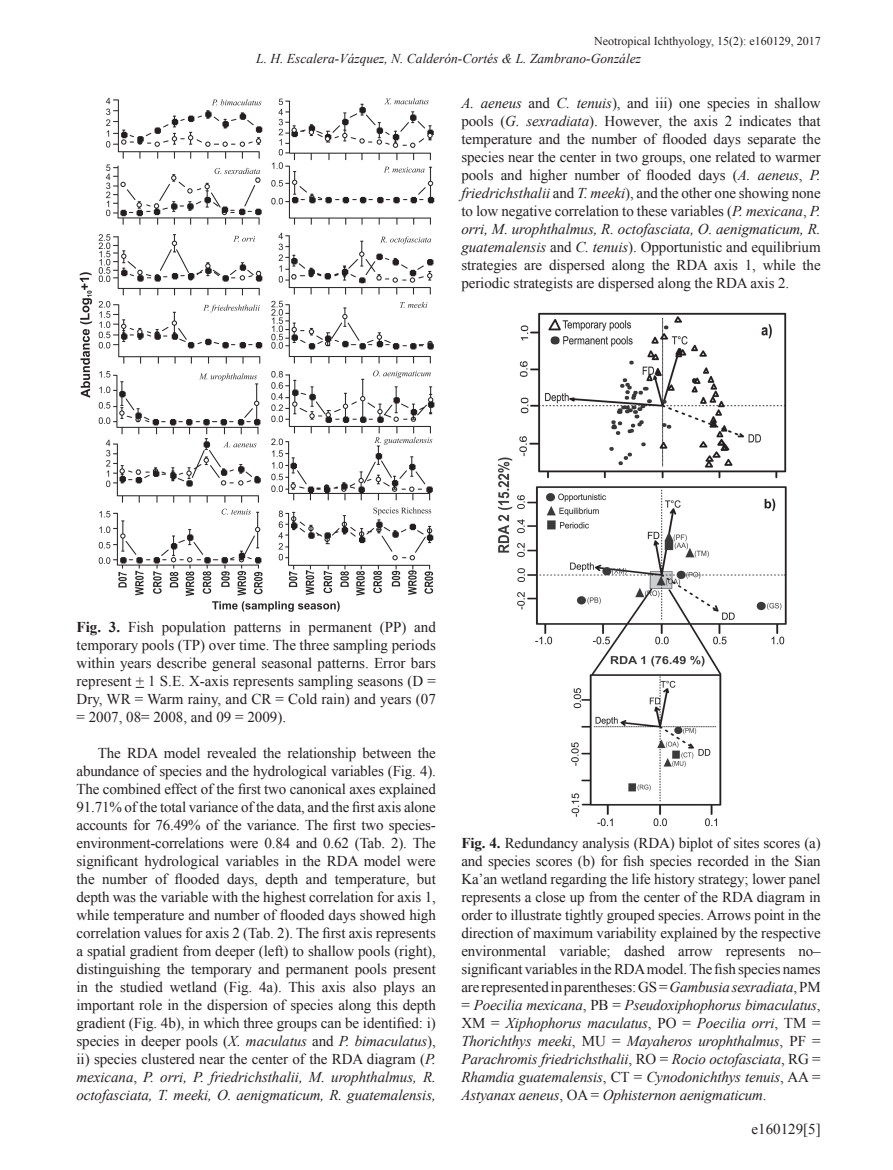
<style>
.page{position:relative;width:893px;height:1170px;background:#fff}
.page>*{position:absolute;margin:0;border:0;box-sizing:border-box;transform-origin:0 0}
.t1{font:15px/18px "Times New Roman";letter-spacing:-.005em;color:#231f20;text-align:justify}
.t2{font:italic 13.5px "Times New Roman";color:#231f20}
.t3{font:12px "Times New Roman";color:#231f20}
.s1{font-style:italic}
.s2{font-weight:700}
</style>
<div class="page">
<img style="left:79px;top:98px;width:356px;height:514px">
<img style="left:498px;top:312px;width:289px;height:515px">
<p class="t3" style="left:594px;top:33px;width:228px">Neotropical Ichthyology, 15(2): e160129, 2017</p>
<p class="t2" style="left:256px;top:49px;width:386px">L. H. Escalera-Vázquez, N. Calderón-Cortés &amp; L. Zambrano-González</p>
<p class="t1" style="left:461px;top:94px;width:361px"><span class="s1">A. aeneus</span> and <span class="s1">C. tenuis</span>), and iii) one species in shallow pools (<span class="s1">G. sexradiata</span>). However, the axis 2 indicates that temperature and the number of flooded days separate the species near the center in two groups, one related to warmer pools and higher number of flooded days (<span class="s1">A. aeneus</span>, <span class="s1">P. friedrichsthalii</span> and <span class="s1">T. meeki</span>), and the other one showing none to low negative correlation to these variables (<span class="s1">P. mexicana</span>, <span class="s1">P. orri, M. urophthalmus, R. octofasciata, O. aenigmaticum, R. guatemalensis</span> and <span class="s1">C. tenuis</span>). Opportunistic and equilibrium strategies are dispersed along the RDA axis 1, while the periodic strategists are dispersed along the RDA axis 2.</p>
<p class="t1" style="left:77px;top:617px;width:361px"><span class="s2">Fig. 3.</span> Fish population patterns in permanent (PP) and temporary pools (TP) over time. The three sampling periods within years describe general seasonal patterns. Error bars represent + 1 S.E. X-axis represents sampling seasons (D = Dry, WR = Warm rainy, and CR = Cold rain) and years (07 = 2007, 08= 2008, and 09 = 2009).</p>
<p class="t1" style="left:77px;top:743px;width:361px;text-indent:21px">The RDA model revealed the relationship between the abundance of species and the hydrological variables (Fig. 4).<br>The combined effect of the first two canonical axes explained 91.71% of the total variance of the data, and the first axis alone accounts for 76.49% of the variance. The first two species&shy;environment-correlations were 0.84 and 0.62 (Tab. 2). The significant hydrological variables in the RDA model were the number of flooded days, depth and temperature, but depth was the variable with the highest correlation for axis 1, while temperature and number of flooded days showed high correlation values for axis 2 (Tab. 2). The first axis represents a spatial gradient from deeper (left) to shallow pools (right), distinguishing the temporary and permanent pools present in the studied wetland (Fig. 4a). This axis also plays an important role in the dispersion of species along this depth gradient (Fig. 4b), in which three groups can be identified: i) species in deeper pools (<span class="s1">X. maculatus</span> and <span class="s1">P. bimaculatus</span>), ii) species clustered near the center of the RDA diagram (<span class="s1">P. mexicana</span>, <span class="s1">P. orri, P. friedrichsthalii, M. urophthalmus, R. octofasciata, T. meeki, O. aenigmaticum, R. guatemalensis,</span></p>
<p class="t1" style="left:461px;top:833px;width:361px"><span class="s2">Fig. 4.</span> Redundancy analysis (RDA) biplot of sites scores (a) and species scores (b) for fish species recorded in the Sian Ka’an wetland regarding the life history strategy; lower panel represents a close up from the center of the RDA diagram in order to illustrate tightly grouped species. Arrows point in the direction of maximum variability explained by the respective environmental variable; dashed arrow represents no– significant variables in the RDA model. The fish species names are represented in parentheses: GS = <span class="s1">Gambusia sexradiata</span>, PM = <span class="s1">Poecilia mexicana</span>, PB = <span class="s1">Pseudoxiphophorus bimaculatus</span>, XM = <span class="s1">Xiphophorus maculatus</span>, PO = <span class="s1">Poecilia orri</span>, TM = <span class="s1">Thorichthys meeki</span>, MU = <span class="s1">Mayaheros urophthalmus</span>, PF = <span class="s1">Parachromis friedrichsthalii</span>, RO = <span class="s1">Rocio octofasciata</span>, RG = <span class="s1">Rhamdia guatemalensis</span>, CT = <span class="s1">Cynodonichthys tenuis</span>, AA = <span class="s1">Astyanax aeneus</span>, OA = <span class="s1">Ophisternon aenigmaticum</span>.</p>
<p class="t1" style="left:751px;top:1119px;width:71px">e160129[5]</p>
</div>
